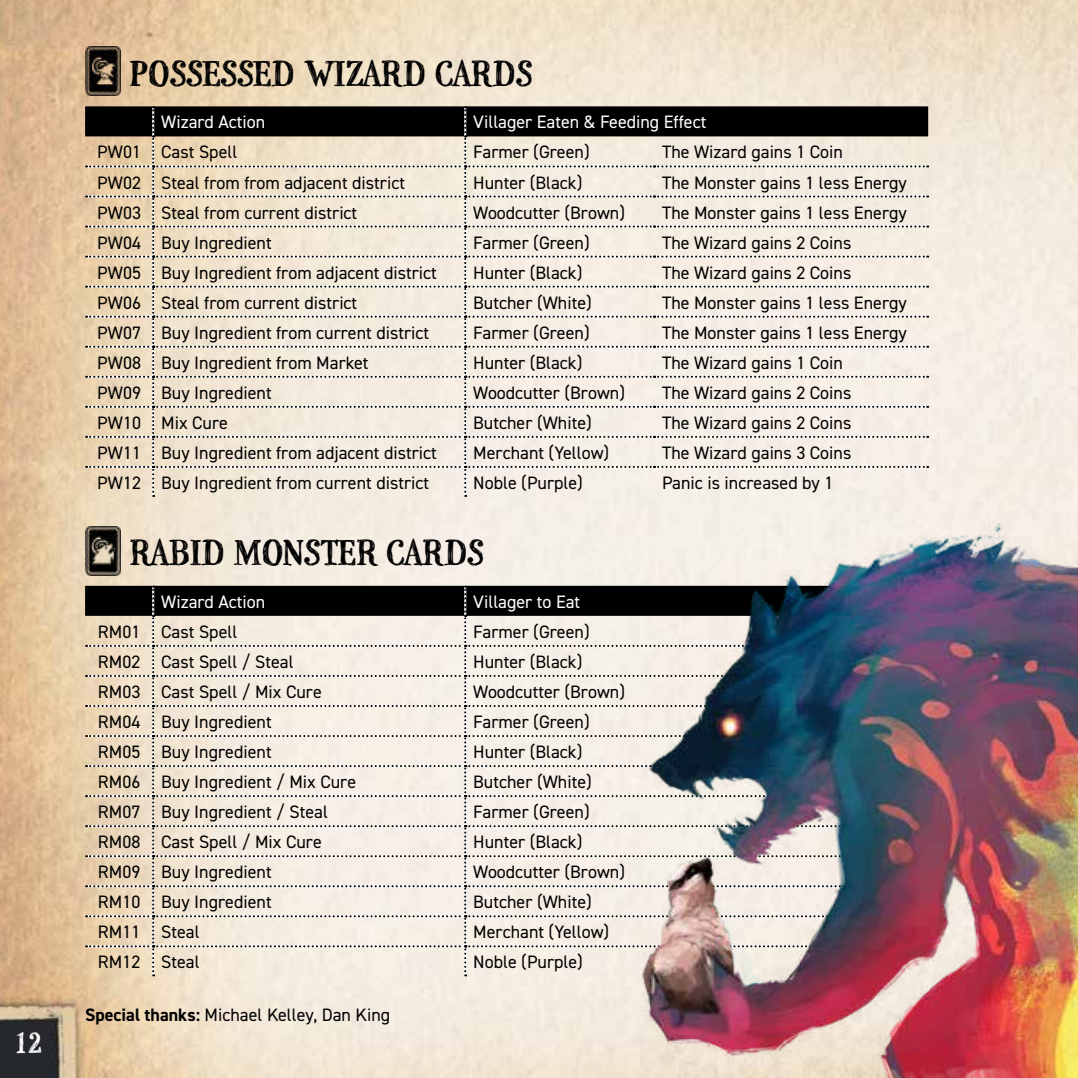
<style>
.page{position:relative;width:1078px;height:1078px;background:#fff}
.page>*{position:absolute;margin:0;border:0;box-sizing:border-box;transform-origin:0 0}
.t1{font:700 40px "P22 Stanyan";color:#000}
.t2{font:700 32px "P22 Stanyan";color:#fff}
.t3{font:18px "DIN2014";color:#000}
.t4{font:18px "DIN2014";color:#fff}
.s1{font-weight:700}
</style>
<div class="page">
<img style="left:0;top:0;width:1077px;height:1077px">
<img style="left:85px;top:47px;width:36px;height:49px">
<img style="left:85px;top:526px;width:36px;height:49px">
<svg style="left:85px;top:106px;width:842px;height:391px;background:#dad2c6"></svg>
<svg style="left:85px;top:585px;width:536px;height:391px;background:#dbd3c8"></svg>
<img style="left:621px;top:523px;width:456px;height:554px">
<h2 class="t2" style="left:14px;top:1022px;width:30px">12</h2>
<h1 class="t1" style="left:130px;top:49px;width:404px">POSSESSED WIZARD CARDS</h1>
<p class="t4" style="left:161px;top:111px;width:105px">Wizard Action</p>
<p class="t4" style="left:473px;top:111px;width:234px">Villager Eaten &amp; Feeding Effect</p>
<p class="t3" style="left:97px;top:141px;width:141px">PW01 Cast Spell</p>
<p class="t3" style="left:473px;top:141px;width:118px">Farmer (Green)</p>
<p class="t3" style="left:662px;top:141px;width:182px">The Wizard gains 1 Coin</p>
<p class="t3" style="left:97px;top:171px;width:309px">PW02 Steal from from adjacent district</p>
<p class="t3" style="left:473px;top:171px;width:111px">Hunter (Black)</p>
<p class="t3" style="left:662px;top:171px;width:246px">The Monster gains 1 less Energy</p>
<p class="t3" style="left:97px;top:201px;width:261px">PW03 Steal from current district</p>
<p class="t3" style="left:473px;top:201px;width:153px">Woodcutter (Brown)</p>
<p class="t3" style="left:662px;top:201px;width:246px">The Monster gains 1 less Energy</p>
<p class="t3" style="left:97px;top:231px;width:176px">PW04 Buy Ingredient</p>
<p class="t3" style="left:473px;top:231px;width:118px">Farmer (Green)</p>
<p class="t3" style="left:662px;top:231px;width:191px">The Wizard gains 2 Coins</p>
<p class="t3" style="left:97px;top:261px;width:341px">PW05 Buy Ingredient from adjacent district</p>
<p class="t3" style="left:473px;top:261px;width:111px">Hunter (Black)</p>
<p class="t3" style="left:662px;top:261px;width:191px">The Wizard gains 2 Coins</p>
<p class="t3" style="left:97px;top:291px;width:261px">PW06 Steal from current district</p>
<p class="t3" style="left:473px;top:291px;width:120px">Butcher (White)</p>
<p class="t3" style="left:662px;top:291px;width:246px">The Monster gains 1 less Energy</p>
<p class="t3" style="left:97px;top:321px;width:333px">PW07 Buy Ingredient from current district</p>
<p class="t3" style="left:473px;top:321px;width:118px">Farmer (Green)</p>
<p class="t3" style="left:662px;top:321px;width:246px">The Monster gains 1 less Energy</p>
<p class="t3" style="left:97px;top:351px;width:273px">PW08 Buy Ingredient from Market</p>
<p class="t3" style="left:473px;top:351px;width:111px">Hunter (Black)</p>
<p class="t3" style="left:662px;top:351px;width:182px">The Wizard gains 1 Coin</p>
<p class="t3" style="left:97px;top:381px;width:176px">PW09 Buy Ingredient</p>
<p class="t3" style="left:473px;top:381px;width:153px">Woodcutter (Brown)</p>
<p class="t3" style="left:662px;top:381px;width:191px">The Wizard gains 2 Coins</p>
<p class="t3" style="left:97px;top:411px;width:132px">PW10 Mix Cure</p>
<p class="t3" style="left:473px;top:411px;width:120px">Butcher (White)</p>
<p class="t3" style="left:662px;top:411px;width:191px">The Wizard gains 2 Coins</p>
<p class="t3" style="left:97px;top:441px;width:341px">PW11 Buy Ingredient from adjacent district</p>
<p class="t3" style="left:473px;top:441px;width:138px">Merchant (Yellow)</p>
<p class="t3" style="left:662px;top:441px;width:191px">The Wizard gains 3 Coins</p>
<p class="t3" style="left:97px;top:471px;width:333px">PW12 Buy Ingredient from current district</p>
<p class="t3" style="left:473px;top:471px;width:111px">Noble (Purple)</p>
<p class="t3" style="left:662px;top:471px;width:173px">Panic is increased by 1</p>
<h1 class="t1" style="left:130px;top:528px;width:356px">RABID MONSTER CARDS</h1>
<p class="t4" style="left:161px;top:590px;width:105px">Wizard Action</p>
<p class="t4" style="left:473px;top:590px;width:108px">Villager to Eat</p>
<p class="t3" style="left:98px;top:620px;width:141px">RM01 Cast Spell</p>
<p class="t3" style="left:473px;top:620px;width:118px">Farmer (Green)</p>
<p class="t3" style="left:98px;top:650px;width:197px">RM02 Cast Spell / Steal</p>
<p class="t3" style="left:473px;top:650px;width:111px">Hunter (Black)</p>
<p class="t3" style="left:98px;top:680px;width:225px">RM03 Cast Spell / Mix Cure</p>
<p class="t3" style="left:473px;top:680px;width:153px">Woodcutter (Brown)</p>
<p class="t3" style="left:98px;top:710px;width:175px">RM04 Buy Ingredient</p>
<p class="t3" style="left:473px;top:710px;width:118px">Farmer (Green)</p>
<p class="t3" style="left:98px;top:740px;width:175px">RM05 Buy Ingredient</p>
<p class="t3" style="left:473px;top:740px;width:111px">Hunter (Black)</p>
<p class="t3" style="left:98px;top:770px;width:260px">RM06 Buy Ingredient / Mix Cure</p>
<p class="t3" style="left:473px;top:770px;width:120px">Butcher (White)</p>
<p class="t3" style="left:98px;top:800px;width:231px">RM07 Buy Ingredient / Steal</p>
<p class="t3" style="left:473px;top:800px;width:118px">Farmer (Green)</p>
<p class="t3" style="left:98px;top:830px;width:225px">RM08 Cast Spell / Mix Cure</p>
<p class="t3" style="left:473px;top:830px;width:111px">Hunter (Black)</p>
<p class="t3" style="left:98px;top:860px;width:175px">RM09 Buy Ingredient</p>
<p class="t3" style="left:473px;top:860px;width:153px">Woodcutter (Brown)</p>
<p class="t3" style="left:98px;top:890px;width:175px">RM10 Buy Ingredient</p>
<p class="t3" style="left:473px;top:890px;width:120px">Butcher (White)</p>
<p class="t3" style="left:98px;top:920px;width:103px">RM11 Steal</p>
<p class="t3" style="left:473px;top:920px;width:138px">Merchant (Yellow)</p>
<p class="t3" style="left:98px;top:950px;width:103px">RM12 Steal</p>
<p class="t3" style="left:473px;top:950px;width:111px">Noble (Purple)</p>
<p class="t3" style="left:85px;top:1002px;width:306px"><span class="s1">Special thanks:</span> Michael Kelley, Dan King</p>
</div>
